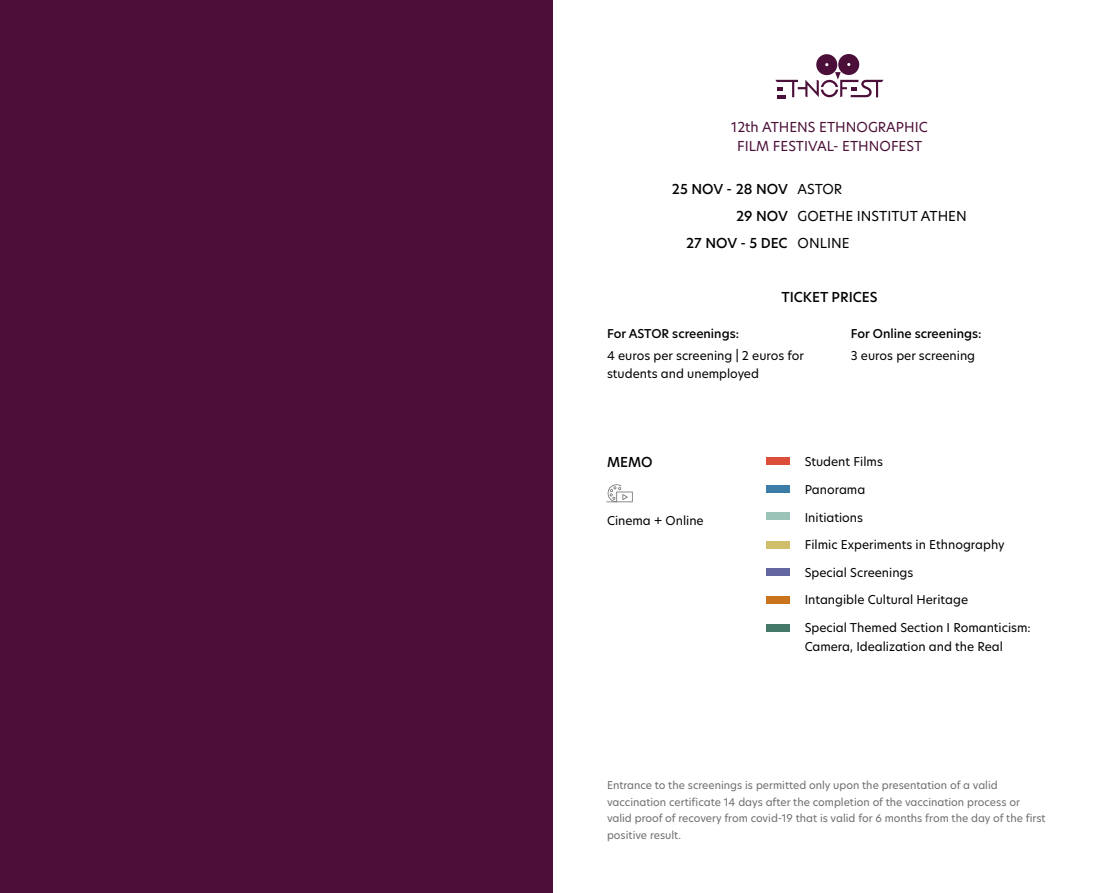
<style>
.page{position:relative;width:1106px;height:893px;background:#fff}
.page>*{position:absolute;margin:0;border:0;box-sizing:border-box;transform-origin:0 0}
.t1{font:13.5px/19.5px "Hero New";color:#4b0f39;text-align:center}
.t2{font:500 13.5px/27px "Hero New";color:#000;text-align:right}
.t3{font:13.5px/27px "Hero New";color:#000}
.t4{font:12px/19.5px "Hero New";color:#000}
.t5{font:500 12px "Hero New";color:#000}
.t6{font:10.5px/16.5px "Hero New";color:#6d6e71}
</style>
<div class="page">
<svg style="left:775px;top:54px;width:108px;height:44px"></svg>
<div style="left:766px;top:457px;width:23px;height:8px;background:#dc4e3a"></div>
<div style="left:766px;top:485px;width:23px;height:8px;background:#3b7da6"></div>
<div style="left:766px;top:624px;width:23px;height:8px;background:#44796a"></div>
<div style="left:766px;top:512px;width:23px;height:8px;background:#9cc3b7"></div>
<div style="left:766px;top:568px;width:23px;height:8px;background:#6466a2"></div>
<div style="left:766px;top:541px;width:23px;height:7px;background:#d1be6b"></div>
<div style="left:766px;top:596px;width:23px;height:7px;background:#cb7420"></div>
<div style="left:0;top:0;width:553px;height:893px;background:#4b0f39"></div>
<svg style="left:606px;top:484px;width:26px;height:18px"></svg>
<p class="t1" style="left:731px;top:117px;width:198px">12th ATHENS ETHNOGRAPHIC<br>FILM FESTIVAL- ETHNOFEST</p>
<p class="t3" style="left:797px;top:175px;width:171px">ASTOR<br>GOETHE INSTITUT ATHEN<br>ONLINE</p>
<p class="t2" style="left:672px;top:175px;width:118px">25 ΝΟV - 28 ΝΟV<br>29 ΝΟV<br>27 ΝOV - 5 DEC</p>
<p class="t2" style="left:781px;top:283px;width:98px">TICKET PRICES</p>
<p class="t5" style="left:607px;top:326px;width:133px">For ASTOR screenings:</p>
<p class="t4" style="left:607px;top:347px;width:199px;line-height:18px">4 euros per screening | 2 euros for students and unemployed</p>
<p class="t5" style="left:850px;top:326px;width:132px">For Online screenings:</p>
<p class="t4" style="left:850px;top:346px;width:126px">3 euros per screening</p>
<p class="t2" style="left:607px;top:449px;width:47px">MEMO</p>
<p class="t4" style="left:607px;top:511px;width:98px">Cinema + Online</p>
<p class="t4" style="left:804px;top:452px;width:80px">Student Films</p>
<p class="t4" style="left:804px;top:479px;width:62px">Panorama</p>
<p class="t4" style="left:804px;top:507px;width:60px">Initiations</p>
<p class="t4" style="left:804px;top:535px;width:201px">Filmic Experiments in Ethnography</p>
<p class="t4" style="left:804px;top:563px;width:110px">Special Screenings</p>
<p class="t4" style="left:804px;top:590px;width:165px">Intangible Cultural Heritage</p>
<p class="t4" style="left:804px;top:617px;width:228px">Special Themed Section I Romanticism:<br>Camera, Idealization and the Real</p>
<p class="t6" style="left:607px;top:777px;width:440px">Entrance to the screenings is permitted only upon the presentation of a valid vaccination certificate 14 days after the completion of the vaccination process or valid proof of recovery from covid-19 that is valid for 6 months from the day of the first positive result.</p>
</div>
